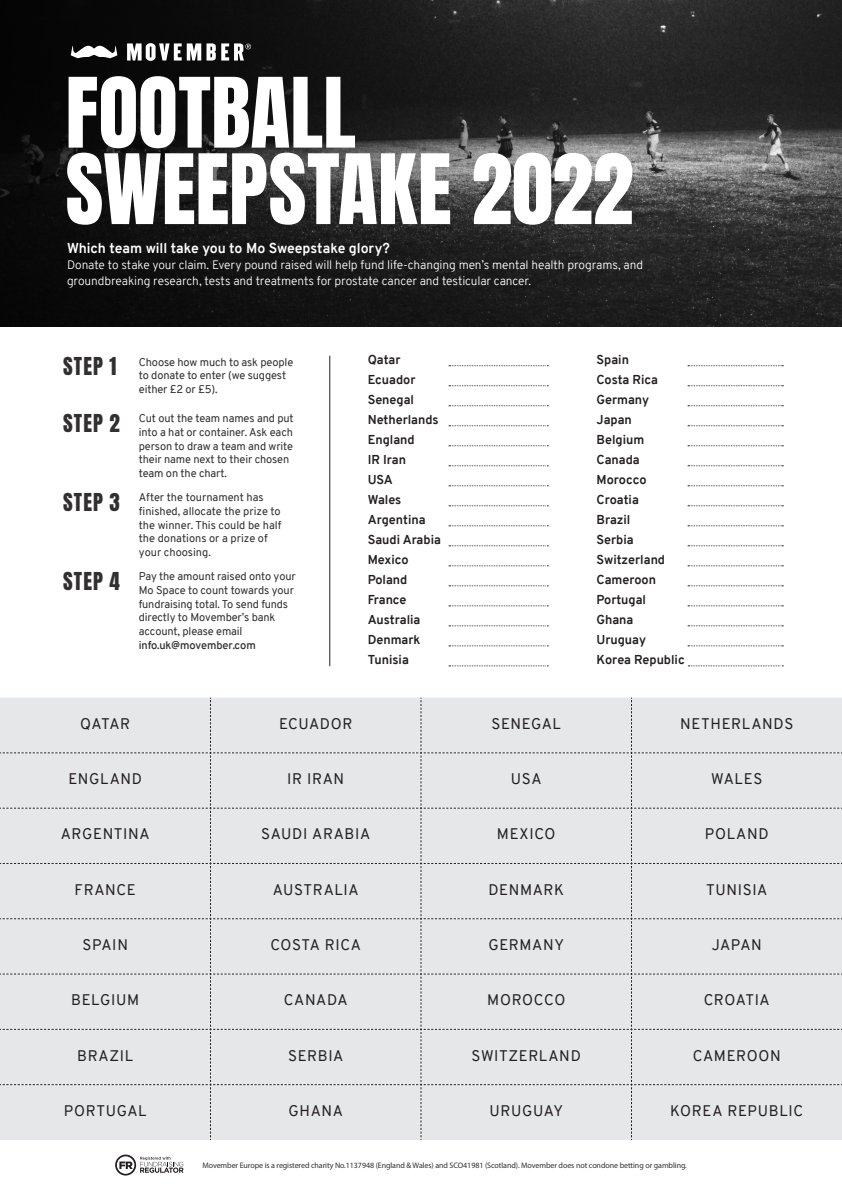
<style>
.page{position:relative;width:842px;height:1191px;background:#fff}
.page>*{position:absolute;margin:0;border:0;box-sizing:border-box;transform-origin:0 0}
._1{font:82.4px "Anton";color:#fff}
.Section_Header_2{font:21px "Anton";letter-spacing:.05em;color:#312f30}
.t1{font:15px "Overpass";letter-spacing:.04em;color:#231f20}
.Section_Header_2-2{font:700 14px "Overpass";letter-spacing:-.005em;color:#fff}
.t2{font:700 12.6px "Overpass";color:#231f20}
.Section_Header_2-3{font:300 12px/16px "Overpass";letter-spacing:-.005em;color:#fff}
.Body{font:11px/13.6px "Overpass";letter-spacing:-.01em;color:#312f30}
.Body-2{font:8px "Myriad Pro";letter-spacing:-.01em;color:#312f30}
.s1{font-weight:600}
</style>
<div class="page">
<img style="left:603px;top:0;width:239px;height:326px">
<svg style="left:0;top:0;width:603px;height:326px;background:#1e1e1e"></svg>
<svg style="left:71px;top:46px;width:46px;height:12px"></svg>
<svg style="left:127px;top:43px;width:124px;height:18px"></svg>
<div style="left:0;top:697px;width:842px;height:443px;background:#e6e7e9"></div>
<hr style="left:330px;top:356px;width:1px;height:310px;background:#231f20">
<svg style="left:449px;top:365px;width:99px;height:1px"></svg>
<svg style="left:449px;top:385px;width:99px;height:1px"></svg>
<svg style="left:449px;top:405px;width:99px;height:1px"></svg>
<svg style="left:449px;top:425px;width:99px;height:1px"></svg>
<svg style="left:449px;top:445px;width:99px;height:1px"></svg>
<svg style="left:449px;top:465px;width:99px;height:1px"></svg>
<svg style="left:449px;top:485px;width:99px;height:1px"></svg>
<svg style="left:449px;top:505px;width:99px;height:1px"></svg>
<svg style="left:449px;top:525px;width:99px;height:1px"></svg>
<svg style="left:449px;top:545px;width:99px;height:1px"></svg>
<svg style="left:449px;top:565px;width:99px;height:1px"></svg>
<svg style="left:449px;top:585px;width:99px;height:1px"></svg>
<svg style="left:449px;top:605px;width:99px;height:1px"></svg>
<svg style="left:449px;top:625px;width:99px;height:1px"></svg>
<svg style="left:449px;top:645px;width:99px;height:1px"></svg>
<svg style="left:449px;top:665px;width:99px;height:1px"></svg>
<svg style="left:688px;top:365px;width:95px;height:1px"></svg>
<svg style="left:688px;top:385px;width:95px;height:1px"></svg>
<svg style="left:688px;top:405px;width:95px;height:1px"></svg>
<svg style="left:688px;top:425px;width:95px;height:1px"></svg>
<svg style="left:688px;top:445px;width:95px;height:1px"></svg>
<svg style="left:688px;top:465px;width:95px;height:1px"></svg>
<svg style="left:688px;top:485px;width:95px;height:1px"></svg>
<svg style="left:688px;top:505px;width:95px;height:1px"></svg>
<svg style="left:688px;top:525px;width:95px;height:1px"></svg>
<svg style="left:688px;top:545px;width:95px;height:1px"></svg>
<svg style="left:688px;top:565px;width:95px;height:1px"></svg>
<svg style="left:688px;top:585px;width:95px;height:1px"></svg>
<svg style="left:688px;top:605px;width:95px;height:1px"></svg>
<svg style="left:688px;top:625px;width:95px;height:1px"></svg>
<svg style="left:688px;top:645px;width:95px;height:1px"></svg>
<svg style="left:688px;top:665px;width:95px;height:1px"></svg>
<svg style="left:115px;top:1154px;width:69px;height:21px"></svg>
<p class="_1" style="left:65px;top:71px;width:292px">FOOTBALL</p>
<p class="_1" style="left:65px;top:147px;width:569px">SWEEPSTAKE 2022</p>
<p class="Section_Header_2-2" style="left:67px;top:238px;width:324px">Which team will take you to Mo Sweepstake glory?</p>
<p class="Section_Header_2-3" style="left:67px;top:256px;width:578px">Donate to stake your claim. Every pound raised will help fund life-changing men’s mental health programs, and groundbreaking research, tests and treatments for prostate cancer and testicular cancer.</p>
<p class="Section_Header_2" style="left:63px;top:356px;width:55px">STEP 1</p>
<p class="Body" style="left:139px;top:355px;width:156px">Choose how much to ask people to donate to enter (we suggest either £2 or £5).</p>
<p class="Section_Header_2" style="left:63px;top:412px;width:58px">STEP 2</p>
<p class="Body" style="left:139px;top:412px;width:156px">Cut out the team names and put into a hat or container. Ask each person to draw a team and write their name next to their chosen team on the chart.</p>
<p class="Section_Header_2" style="left:63px;top:491px;width:58px">STEP 3</p>
<p class="Body" style="left:139px;top:491px;width:144px">After the tournament has finished, allocate the prize to the winner. This could be half the donations or a prize of your choosing.</p>
<p class="Section_Header_2" style="left:63px;top:570px;width:58px">STEP 4</p>
<p class="Body" style="left:139px;top:570px;width:158px">Pay the amount raised onto your<br>Mo Space to count towards your fundraising total. To send funds directly to Movember’s bank account, please email <span class="s1">info.uk@movember.com</span></p>
<p class="t2" style="left:368px;top:351px;width:34px">Qatar</p>
<p class="t2" style="left:368px;top:371px;width:49px">Ecuador</p>
<p class="t2" style="left:368px;top:391px;width:48px">Senegal</p>
<p class="t2" style="left:368px;top:411px;width:73px">Netherlands</p>
<p class="t2" style="left:368px;top:431px;width:48px">England</p>
<p class="t2" style="left:368px;top:451px;width:40px">IR Iran</p>
<p class="t2" style="left:368px;top:471px;width:27px">USA</p>
<p class="t2" style="left:368px;top:491px;width:35px">Wales</p>
<p class="t2" style="left:368px;top:511px;width:59px">Argentina</p>
<p class="t2" style="left:368px;top:531px;width:75px">Saudi Arabia</p>
<p class="t2" style="left:368px;top:551px;width:43px">Mexico</p>
<p class="t2" style="left:368px;top:571px;width:41px">Poland</p>
<p class="t2" style="left:368px;top:591px;width:40px">France</p>
<p class="t2" style="left:368px;top:611px;width:54px">Australia</p>
<p class="t2" style="left:368px;top:631px;width:54px">Denmark</p>
<p class="t2" style="left:368px;top:651px;width:43px">Tunisia</p>
<p class="t2" style="left:596px;top:351px;width:34px">Spain</p>
<p class="t2" style="left:596px;top:371px;width:63px">Costa Rica</p>
<p class="t2" style="left:596px;top:391px;width:54px">Germany</p>
<p class="t2" style="left:596px;top:411px;width:37px">Japan</p>
<p class="t2" style="left:596px;top:431px;width:49px">Belgium</p>
<p class="t2" style="left:596px;top:451px;width:45px">Canada</p>
<p class="t2" style="left:596px;top:471px;width:52px">Morocco</p>
<p class="t2" style="left:596px;top:491px;width:44px">Croatia</p>
<p class="t2" style="left:596px;top:511px;width:35px">Brazil</p>
<p class="t2" style="left:596px;top:531px;width:39px">Serbia</p>
<p class="t2" style="left:596px;top:551px;width:70px">Switzerland</p>
<p class="t2" style="left:596px;top:571px;width:61px">Cameroon</p>
<p class="t2" style="left:596px;top:591px;width:51px">Portugal</p>
<p class="t2" style="left:596px;top:611px;width:38px">Ghana</p>
<p class="t2" style="left:596px;top:631px;width:51px">Uruguay</p>
<p class="t2" style="left:596px;top:651px;width:90px">Korea Republic</p>
<h3 class="t1" style="left:80px;top:713px;width:52px">QATAR</h3>
<h3 class="t1" style="left:279px;top:713px;width:75px">ECUADOR</h3>
<h3 class="t1" style="left:491px;top:713px;width:71px">SENEGAL</h3>
<h3 class="t1" style="left:680px;top:713px;width:115px">NETHERLANDS</h3>
<h3 class="t1" style="left:68px;top:768px;width:75px">ENGLAND</h3>
<h3 class="t1" style="left:287px;top:768px;width:59px">IR IRAN</h3>
<h3 class="t1" style="left:511px;top:768px;width:32px">USA</h3>
<h3 class="t1" style="left:711px;top:768px;width:53px">WALES</h3>
<h3 class="t1" style="left:61px;top:823px;width:90px">ARGENTINA</h3>
<h3 class="t1" style="left:261px;top:823px;width:111px">SAUDI ARABIA</h3>
<h3 class="t1" style="left:497px;top:823px;width:60px">MEXICO</h3>
<h3 class="t1" style="left:705px;top:823px;width:65px">POLAND</h3>
<h3 class="t1" style="left:75px;top:878px;width:63px">FRANCE</h3>
<h3 class="t1" style="left:273px;top:878px;width:87px">AUSTRALIA</h3>
<h3 class="t1" style="left:488px;top:878px;width:77px">DENMARK</h3>
<h3 class="t1" style="left:706px;top:878px;width:63px">TUNISIA</h3>
<h3 class="t1" style="left:83px;top:934px;width:47px">SPAIN</h3>
<h3 class="t1" style="left:270px;top:934px;width:92px">COSTA RICA</h3>
<h3 class="t1" style="left:488px;top:934px;width:77px">GERMANY</h3>
<h3 class="t1" style="left:712px;top:934px;width:52px">JAPAN</h3>
<h3 class="t1" style="left:71px;top:989px;width:70px">BELGIUM</h3>
<h3 class="t1" style="left:284px;top:989px;width:65px">CANADA</h3>
<h3 class="t1" style="left:487px;top:989px;width:80px">MOROCCO</h3>
<h3 class="t1" style="left:704px;top:989px;width:68px">CROATIA</h3>
<h3 class="t1" style="left:77px;top:1044px;width:57px">BRAZIL</h3>
<h3 class="t1" style="left:288px;top:1044px;width:57px">SERBIA</h3>
<h3 class="t1" style="left:472px;top:1044px;width:111px">SWITZERLAND</h3>
<h3 class="t1" style="left:693px;top:1044px;width:90px">CAMEROON</h3>
<h3 class="t1" style="left:64px;top:1100px;width:84px">PORTUGAL</h3>
<h3 class="t1" style="left:289px;top:1100px;width:56px">GHANA</h3>
<h3 class="t1" style="left:489px;top:1100px;width:75px">URUGUAY</h3>
<h3 class="t1" style="left:670px;top:1100px;width:135px">KOREA REPUBLIC</h3>
<p class="Body-2" style="left:202px;top:1160px;width:486px">Movember Europe is a registered charity No.1137948 (England &amp; Wales) and SCO41981 (Scotland). Movember does not condone betting or gambling.</p>
</div>
